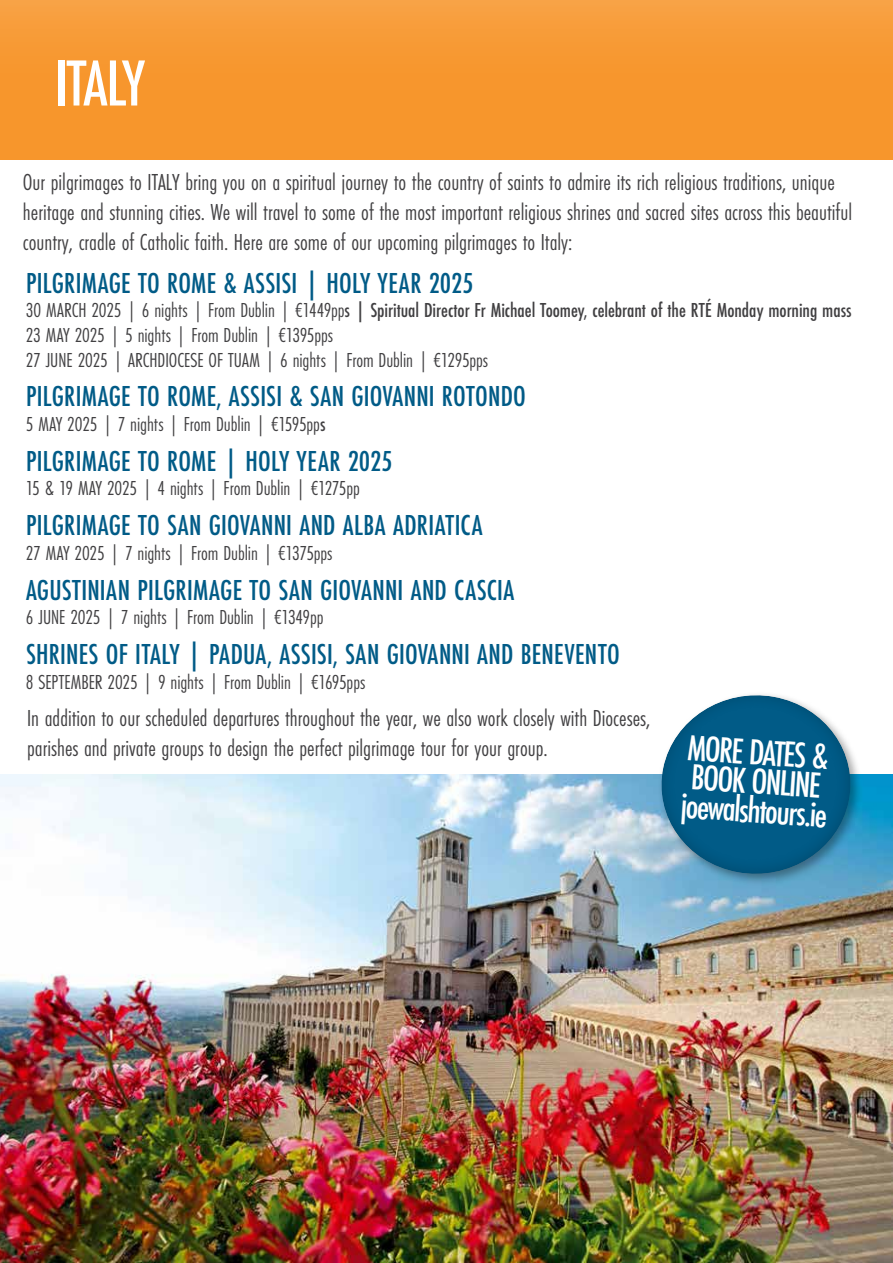
<style>
.page{position:relative;width:893px;height:1263px;background:#fff}
.page>*{position:absolute;margin:0;border:0;box-sizing:border-box;transform-origin:0 0}
.t1{font:500 67.5px "Futura PT Cond";letter-spacing:-.03em;color:#fff}
.t2{font:500 37.5px/29px "Futura PT Cond";color:#fff}
.t3{font:500 30px "Futura PT Cond";letter-spacing:.005em;color:#015b87}
.t4{font:24px/30px "Futura PT Cond";color:#414042}
.t5{font:21px/24.8px "Futura PT Cond";letter-spacing:-.005em;color:#414042}
.s1{font-weight:500}
</style>
<div class="page">
<img style="left:0;top:774px;width:893px;height:489px">
<div style="left:0;top:0;width:893px;height:160px;background:linear-gradient(to bottom,#f89e3d,#f79326)"></div>
<svg style="left:644px;top:694px;width:223px;height:197px;background:#3f85a7"></svg>
<h1 class="t1" style="left:55px;top:43px;width:92px">ITALY</h1>
<p class="t4" style="left:23px;top:167px;width:831px">Our pilgrimages to ITALY bring you on a spiritual journey to the country of saints to admire its rich religious traditions, unique heritage and stunning cities. We will travel to some of the most important religious shrines and sacred sites across this beautiful country, cradle of Catholic faith. Here are some of our upcoming pilgrimages to Italy:</p>
<p class="t3" style="left:26px;top:266px;width:449px">PILGRIMAGE TO ROME &amp; ASSISI | HOLY YEAR 2025</p>
<p class="t5" style="left:26px;top:298px;width:827px">30 MARCH 2025 | 6 nights | From Dublin | €1449pp<span class="s1">s | Spiritual Director Fr Michael Toomey, celebrant of the RTÉ Monday morning mass<br></span>23 MAY 2025 | 5 nights | From Dublin | €1395pps<br>27 JUNE 2025 | ARCHDIOCESE OF TUAM | 6 nights | From Dublin | €1295pps</p>
<p class="t3" style="left:26px;top:379px;width:501px">PILGRIMAGE TO ROME, ASSISI &amp; SAN GIOVANNI ROTONDO</p>
<p class="t5" style="left:26px;top:412px;width:301px">5 MAY 2025 | 7 nights | From Dublin | €1595pp<span class="s1">s</span></p>
<p class="t3" style="left:26px;top:443px;width:368px">PILGRIMAGE TO ROME | HOLY YEAR 2025</p>
<p class="t5" style="left:26px;top:476px;width:335px">15 &amp; 19 MAY 2025 | 4 nights | From Dublin | €1275pp</p>
<p class="t3" style="left:26px;top:507px;width:458px">PILGRIMAGE TO SAN GIOVANNI AND ALBA ADRIATICA</p>
<p class="t5" style="left:26px;top:540px;width:308px">27 MAY 2025 | 7 nights | From Dublin | €1375pps</p>
<p class="t3" style="left:26px;top:572px;width:490px">AGUSTINIAN PILGRIMAGE TO SAN GIOVANNI AND CASCIA</p>
<p class="t5" style="left:26px;top:605px;width:299px">6 JUNE 2025 | 7 nights | From Dublin | €1349pp</p>
<p class="t3" style="left:26px;top:636px;width:595px">SHRINES OF ITALY | PADUA, ASSISI, SAN GIOVANNI AND BENEVENTO</p>
<p class="t5" style="left:26px;top:669px;width:341px">8 SEPTEMBER 2025 | 9 nights | From Dublin | €1695pps</p>
<p class="t4" style="left:27px;top:703px;width:625px">In addition to our scheduled departures throughout the year, we also work closely with Dioceses, parishes and private groups to design the perfect pilgrimage tour for your group.</p>
<h2 class="t2" style="left:686px;top:733px;width:148px;rotate:4deg">MORE DATES &amp;<br>BOOK ONLINE joewalshtours.ie</h2>
</div>
